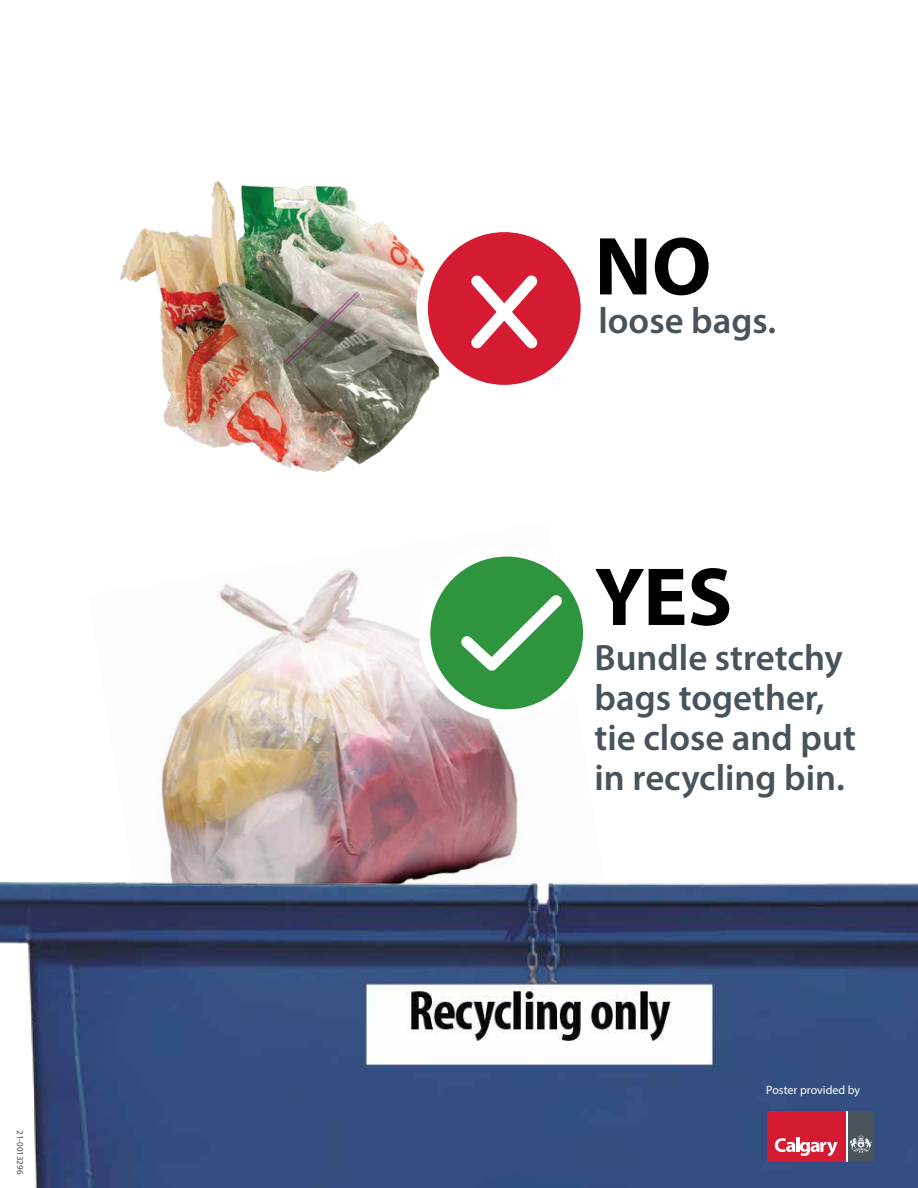
<style>
.page{position:relative;width:918px;height:1188px;background:#fff}
.page>*{position:absolute;margin:0;border:0;box-sizing:border-box;transform-origin:0 0}
.t1{font:700 83.1px "Myriad Pro";color:#000}
.t2{font:600 36.75px/39.9px "Myriad Pro";color:#48535b}
.t3{font:12px "Myriad Pro";color:#fff}
.t4{font:9px "Myriad Pro";color:#4a4f54}
</style>
<div class="page">
<img style="left:158px;top:569px;width:361px;height:277px">
<img style="left:120px;top:181px;width:320px;height:291px">
<img style="left:0;top:846px;width:918px;height:342px">
<svg style="left:422px;top:226px;width:164px;height:165px;background:#da3b4f"></svg>
<div style="left:416px;top:221px;width:176px;height:175px;border:12px solid #fff;border-radius:50%"></div>
<svg style="left:461px;top:265px;width:87px;height:94px"></svg>
<svg style="left:425px;top:551px;width:164px;height:164px;fill:#2e953e"></svg>
<div style="left:419px;top:545px;width:176px;height:176px;border:12px solid #fff;border-radius:50%"></div>
<svg style="left:451px;top:585px;width:122px;height:96px;background:#4aa358"></svg>
<div style="left:767px;top:1111px;width:79px;height:51px;background:#d51b32"></div>
<div style="left:847px;top:1111px;width:27px;height:51px;background:#48535b"></div>
<svg style="left:775px;top:1138px;width:63px;height:18px"></svg>
<hr style="left:846px;top:1111px;width:1px;height:51px;background:#fff">
<svg style="left:850px;top:1134px;width:22px;height:19px"></svg>
<p class="t4" style="left:26px;top:1130px;width:46px;rotate:90deg">21-0013296</p>
<h1 class="t1" style="left:595px;top:212px;width:118px">NO</h1>
<p class="t2" style="left:598px;top:300px;width:179px">loose bags.</p>
<h1 class="t1" style="left:595px;top:543px;width:139px">YES</h1>
<p class="t2" style="left:595px;top:636px;width:263px">Bundle stretchy bags together, tie close and put in recycling bin.</p>
<p class="t3" style="left:766px;top:1082px;width:96px">Poster provided by</p>
</div>
